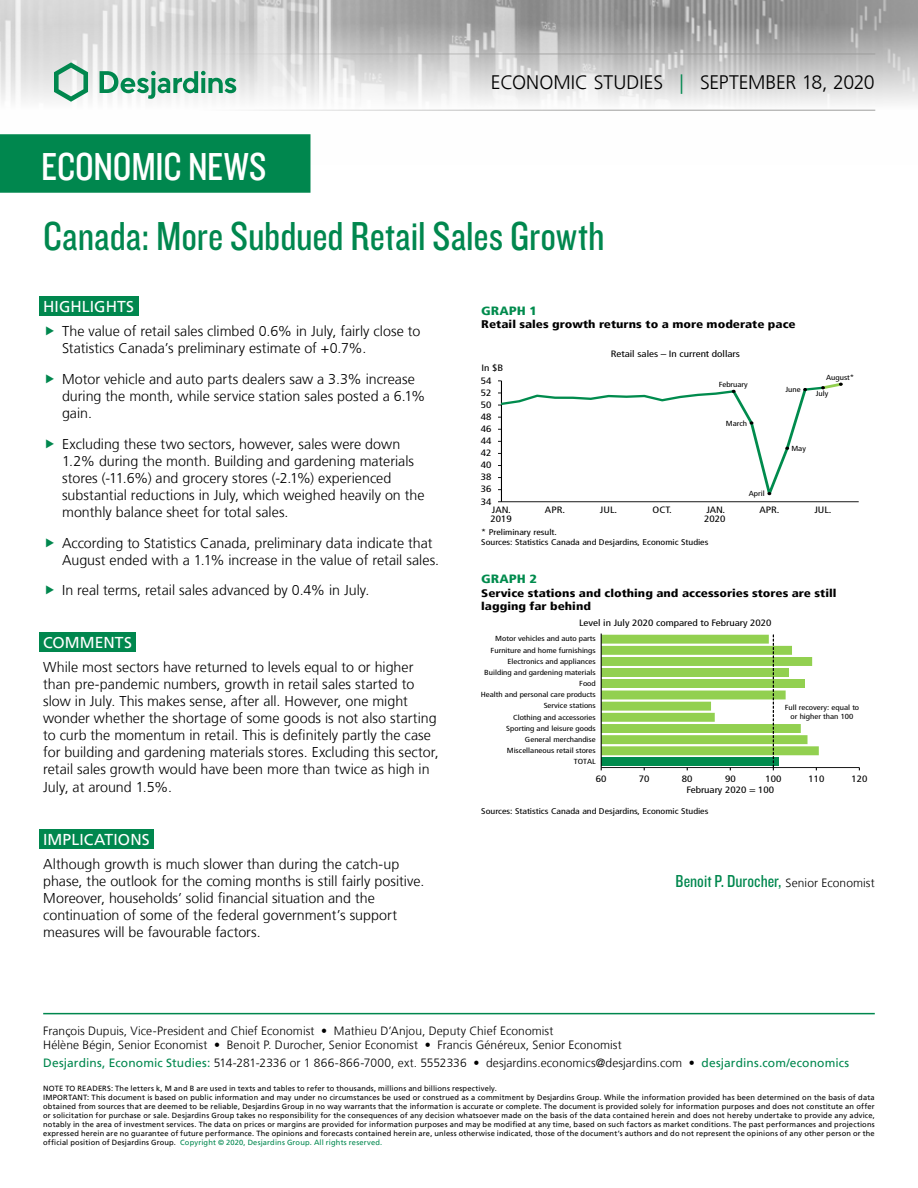
<style>
.page{position:relative;width:918px;height:1188px;background:#fff}
.page>*{position:absolute;margin:0;border:0;box-sizing:border-box;transform-origin:0 0}
.t1{font:42px "Knockout 29 Junior Ltweight";color:#00874e}
.t2{font:40.5px "Knockout 29 Junior Ltweight";letter-spacing:-.005em;color:#fff}
.t3{font:300 19.5px "Frutiger LT";color:#000}
.t4{font:18px "Knockout 29 Junior Ltweight";color:#00874e}
.t5{font:15.75px "Frutiger LT";letter-spacing:.005em;color:#fff}
.t6{font:300 14.25px/17.1px "Frutiger LT";color:#000}
.t7{font:300 12px/14.4px "Frutiger LT";letter-spacing:.005em;color:#000}
.t8{font:900 condensed 12px "Frutiger LT";color:#008b4d;scale:1.2 1}
.t9{font:900 condensed 11.1px/13.2px "Frutiger LT";color:#000;scale:1.2 1}
.t10{font:condensed 9.3px "Frutiger LT";color:#000;scale:1.2 1}
.t11{font:condensed 9.15px "Frutiger LT";color:#000;scale:1.2 1}
.t12{font:condensed 8.25px/9.9px "Frutiger LT";color:#000;scale:1.2 1}
.t13{font:7.5px/9px "Frutiger LT";letter-spacing:.02em;color:#000}
.t14{font:condensed 7.35px/8.9px "Frutiger LT";color:#000;text-align:center;scale:1.2 1}
.s1{color:#00874e}
.s2{font-family:"Frutiger LT";font-weight:300;font-size:12px;color:#000}
.s3{font-weight:400;color:#00874e}
</style>
<div class="page">
<img style="left:0;top:0;width:918px;height:164px">
<hr style="left:43px;top:54px;width:832px;height:1px;background:#9d9d9c">
<hr style="left:43px;top:110px;width:832px;height:1px;background:#9d9d9c">
<svg style="left:54px;top:62px;width:34px;height:40px"></svg>
<svg style="left:100px;top:71px;width:136px;height:28px"></svg>
<div style="left:0;top:135px;width:310px;height:57px;background:#00874e"></div>
<div style="left:0;top:134px;width:310px;height:59px;border:2px solid #00874e"></div>
<hr style="left:43px;top:1013px;width:832px;height:1px;background:#00874e">
<div style="left:39px;top:296px;width:99px;height:20px;background:#00874e"></div>
<div style="left:39px;top:632px;width:97px;height:20px;background:#00874e"></div>
<div style="left:39px;top:829px;width:115px;height:20px;background:#00874e"></div>
<hr style="left:501px;top:501px;width:358px;height:1px;background:#000">
<svg style="left:498px;top:381px;width:347px;height:121px"></svg>
<hr style="left:601px;top:767px;width:258px;height:1px;background:#000">
<svg style="left:601px;top:634px;width:218px;height:136px"></svg>
<h2 class="t2" style="left:41px;top:140px;width:227px">ECONOMIC NEWS</h2>
<h3 class="t3" style="left:491px;top:72px;width:385px">ECONOMIC STUDIES <span class="s1">|</span> SEPTEMBER 18, 2020</h3>
<h1 class="t1" style="left:43px;top:209px;width:563px">Canada: More Subdued Retail Sales Growth</h1>
<p class="t5" style="left:43px;top:297px;width:92px">HIGHLIGHTS</p>
<p class="t6" style="left:62px;top:323px;width:360px">The value of retail sales climbed 0.6% in July, fairly close to<br>Statistics Canada’s preliminary estimate of +0.7%.</p>
<p class="t6" style="left:62px;top:371px;width:365px">Motor vehicle and auto parts dealers saw a 3.3% increase during the month, while service station sales posted a 6.1% gain.</p>
<p class="t6" style="left:62px;top:435px;width:364px">Excluding these two sectors, however, sales were down 1.2% during the month. Building and gardening materials stores (-11.6%) and grocery stores (-2.1%) experienced substantial reductions in July, which weighed heavily on the monthly balance sheet for total sales.</p>
<p class="t6" style="left:62px;top:534px;width:379px">According to Statistics Canada, preliminary data indicate that<br>August ended with a 1.1% increase in the value of retail sales.</p>
<p class="t6" style="left:62px;top:582px;width:309px">In real terms, retail sales advanced by 0.4% in July.</p>
<p class="t5" style="left:43px;top:633px;width:90px">COMMENTS</p>
<p class="t6" style="left:43px;top:659px;width:397px">While most sectors have returned to levels equal to or higher than pre-pandemic numbers, growth in retail sales started to slow in July. This makes sense, after all. However, one might wonder whether the shortage of some goods is not also starting to curb the momentum in retail. This is definitely partly the case for building and gardening materials stores. Excluding this sector, retail sales growth would have been more than twice as high in July, at around 1.5%.</p>
<p class="t5" style="left:43px;top:830px;width:108px">IMPLICATIONS</p>
<p class="t6" style="left:43px;top:855px;width:383px">Although growth is much slower than during the catch-up phase, the outlook for the coming months is still fairly positive.<br>Moreover, households’ solid financial situation and the continuation of some of the federal government’s support measures will be favourable factors.</p>
<p class="t8" style="left:481px;top:303px;width:48px">GRAPH 1</p>
<p class="t9" style="left:481px;top:318px;width:264px">Retail sales growth returns to a more moderate pace</p>
<p class="t11" style="left:481px;top:363px;width:20px">In $B</p>
<p class="t10" style="left:481px;top:375px;width:10px">54</p>
<p class="t11" style="left:481px;top:387px;width:10px">52</p>
<p class="t10" style="left:481px;top:399px;width:10px">50</p>
<p class="t11" style="left:481px;top:411px;width:10px">48</p>
<p class="t10" style="left:481px;top:423px;width:10px">46</p>
<p class="t11" style="left:481px;top:436px;width:10px">44</p>
<p class="t10" style="left:481px;top:448px;width:10px">42</p>
<p class="t11" style="left:481px;top:460px;width:10px">40</p>
<p class="t10" style="left:481px;top:472px;width:10px">38</p>
<p class="t11" style="left:481px;top:484px;width:10px">36</p>
<p class="t10" style="left:481px;top:496px;width:10px">34</p>
<p class="t11" style="left:611px;top:349px;width:109px">Retail sales – In current dollars</p>
<p class="t14" style="left:719px;top:381px;width:26px">February</p>
<p class="t14" style="left:726px;top:419px;width:19px">March</p>
<p class="t14" style="left:749px;top:489px;width:15px">April</p>
<p class="t14" style="left:785px;top:385px;width:14px">June</p>
<p class="t14" style="left:826px;top:374px;width:25px">August*</p>
<p class="t14" style="left:816px;top:389px;width:12px">July</p>
<p class="t14" style="left:791px;top:444px;width:14px">May</p>
<p class="t11" style="left:492px;top:505px;width:17px">JAN.</p>
<p class="t11" style="left:545px;top:505px;width:18px">APR.</p>
<p class="t11" style="left:600px;top:505px;width:16px">JUL.</p>
<p class="t11" style="left:653px;top:505px;width:17px">OCT.</p>
<p class="t11" style="left:706px;top:505px;width:17px">JAN.</p>
<p class="t11" style="left:759px;top:505px;width:18px">APR.</p>
<p class="t11" style="left:814px;top:505px;width:16px">JUL.</p>
<p class="t11" style="left:491px;top:513px;width:19px">2019</p>
<p class="t11" style="left:704px;top:513px;width:19px">2020</p>
<p class="t12" style="left:481px;top:527px;width:191px">* Preliminary result.<br>Sources: Statistics Canada and Desjardins, Economic Studies</p>
<p class="t8" style="left:481px;top:572px;width:48px">GRAPH 2</p>
<p class="t9" style="left:481px;top:586px;width:298px">Service stations and clothing and accessories stores are still lagging far behind</p>
<p class="t11" style="left:579px;top:618px;width:162px">Level in July 2020 compared to February 2020</p>
<p class="t14" style="left:495px;top:634px;width:85px">Motor vehicles and auto parts</p>
<p class="t14" style="left:491px;top:646px;width:89px">Furniture and home furnishings</p>
<p class="t14" style="left:507px;top:657px;width:75px">Electronics and appliances</p>
<p class="t14" style="left:484px;top:668px;width:94px">Building and gardening materials</p>
<p class="t14" style="left:579px;top:679px;width:15px">Food</p>
<p class="t14" style="left:481px;top:690px;width:97px">Health and personal care products</p>
<p class="t14" style="left:544px;top:701px;width:45px">Service stations</p>
<p class="t14" style="left:513px;top:713px;width:70px">Clothing and accessories</p>
<p class="t14" style="left:506px;top:724px;width:76px">Sporting and leisure goods</p>
<p class="t14" style="left:525px;top:735px;width:61px">General merchandise</p>
<p class="t14" style="left:507px;top:746px;width:76px">Miscellaneous retail stores</p>
<p class="t14" style="left:574px;top:757px;width:20px">TOTAL</p>
<p class="t14" style="left:785px;top:703px;width:63px">Full recovery: equal to or higher than 100</p>
<p class="t10" style="left:596px;top:773px;width:10px">60</p>
<p class="t10" style="left:639px;top:773px;width:10px">70</p>
<p class="t10" style="left:682px;top:773px;width:10px">80</p>
<p class="t10" style="left:725px;top:773px;width:10px">90</p>
<p class="t10" style="left:765px;top:773px;width:15px">100</p>
<p class="t10" style="left:808px;top:773px;width:15px">110</p>
<p class="t10" style="left:851px;top:773px;width:15px">120</p>
<p class="t11" style="left:686px;top:784px;width:75px">February 2020 = 100</p>
<p class="t12" style="left:481px;top:806px;width:191px">Sources: Statistics Canada and Desjardins, Economic Studies</p>
<p class="t4" style="left:676px;top:870px;width:201px">Benoit P. Durocher, <span class="s2">Senior Economist</span></p>
<p class="t7" style="left:43px;top:1023px;width:580px">François Dupuis, Vice-President and Chief Economist • Mathieu D’Anjou, Deputy Chief Economist<br>Hélène Bégin, Senior Economist • Benoit P. Durocher, Senior Economist • Francis Généreux, Senior Economist</p>
<p class="t7" style="left:43px;top:1056px;width:808px"><span class="s3">Desjardins, Economic Studies:</span> 514‑281‑2336 or 1 866‑866‑7000, ext. 5552336 • desjardins.economics@desjardins.com • <span class="s3">desjardins.com/economics</span></p>
<p class="t13" style="left:43px;top:1084px;width:833px">NOTE TO READERS: The letters k, M and B are used in texts and tables to refer to thousands, millions and billions respectively.<br>IMPORTANT: This document is based on public information and may under no circumstances be used or construed as a commitment by Desjardins Group. While the information provided has been determined on the basis of data obtained from sources that are deemed to be reliable, Desjardins Group in no way warrants that the information is accurate or complete. The document is provided solely for information purposes and does not constitute an offer or solicitation for purchase or sale. Desjardins Group takes no responsibility for the consequences of any decision whatsoever made on the basis of the data contained herein and does not hereby undertake to provide any advice, notably in the area of investment services. The data on prices or margins are provided for information purposes and may be modified at any time, based on such factors as market conditions. The past performances and projections expressed herein are no guarantee of future performance. The opinions and forecasts contained herein are, unless otherwise indicated, those of the document’s authors and do not represent the opinions of any other person or the official position of Desjardins Group. <span class="s1">Copyright © 2020, Desjardins Group. All rights reserved.</span></p>
</div>
